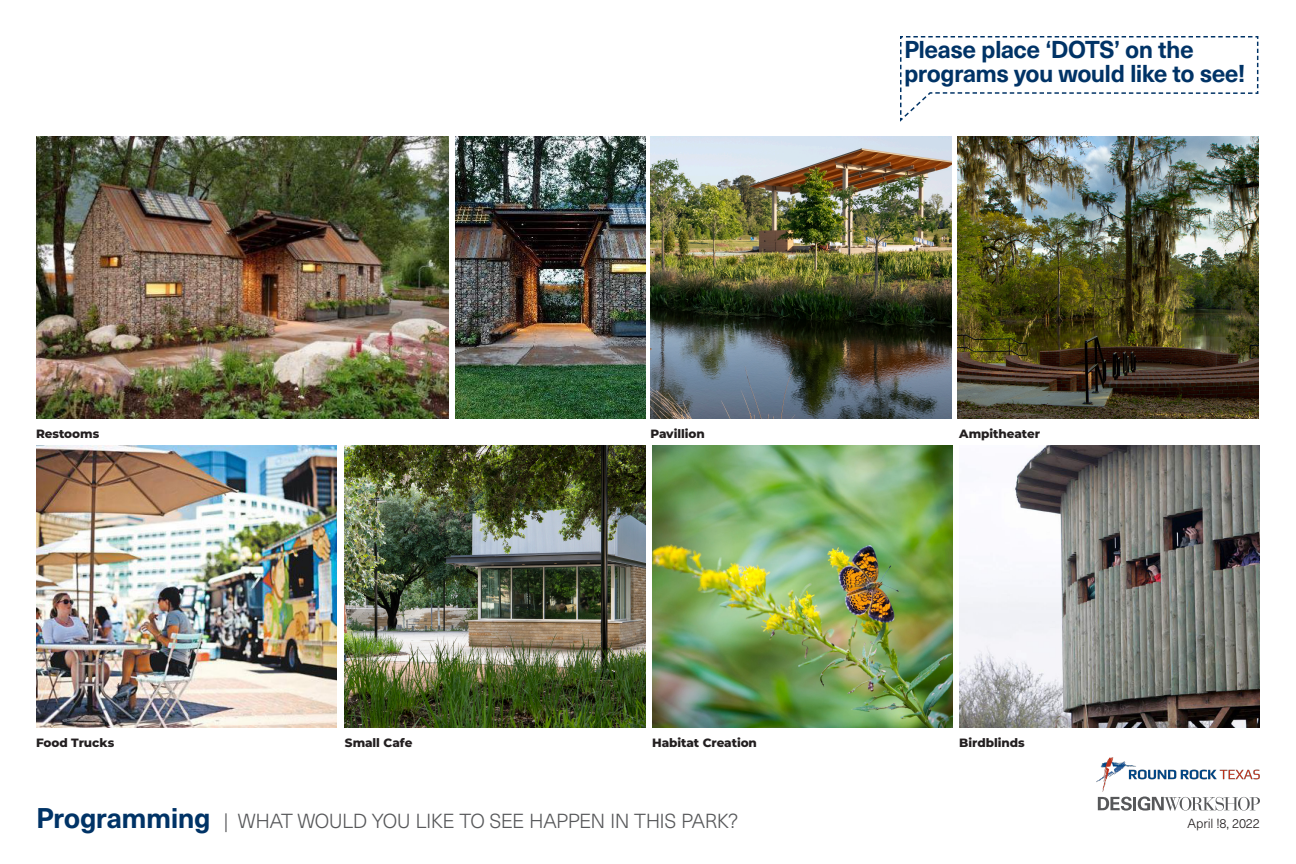
<style>
.page{position:relative;width:1296px;height:864px;background:#fff}
.page>*{position:absolute;margin:0;border:0;box-sizing:border-box;transform-origin:0 0}
.t1{font:700 24px/24px "Neue Haas Unica W1 G";letter-spacing:-.025em;color:#036}
.t2{font:300 20px "Neue Haas Unica W1 G";letter-spacing:-.025em;color:#57585a}
.t3{font:300 13px "Neue Haas Unica W1 G";letter-spacing:-.01em;color:#231f20}
.t4{font:800 12px "Montserrat";letter-spacing:-.005em;color:#231f20}
.s1{font-weight:700;font-size:28px;color:#036}
</style>
<div class="page">
<svg style="left:1098px;top:796px;width:162px;height:15px"></svg>
<img style="left:1096px;top:757px;width:164px;height:35px">
<img style="left:36px;top:446px;width:301px;height:282px">
<img style="left:345px;top:446px;width:301px;height:282px">
<img style="left:650px;top:136px;width:301px;height:282px">
<img style="left:958px;top:136px;width:300px;height:282px">
<img style="left:652px;top:446px;width:301px;height:282px">
<img style="left:959px;top:446px;width:301px;height:282px">
<img style="left:36px;top:136px;width:412px;height:282px">
<img style="left:455px;top:136px;width:190px;height:282px">
<svg style="left:900px;top:36px;width:359px;height:86px"></svg>
<p class="t4" style="left:36px;top:425px;width:65px">Restooms</p>
<p class="t4" style="left:36px;top:734px;width:80px">Food Trucks</p>
<h1 class="t1" style="left:904px;top:36px;width:343px">Please place ‘DOTS’ on the programs you would like to see!</h1>
<p class="t4" style="left:650px;top:425px;width:56px">Pavillion</p>
<p class="t4" style="left:959px;top:425px;width:82px">Ampitheater</p>
<p class="t4" style="left:345px;top:734px;width:69px">Small Cafe</p>
<p class="t4" style="left:652px;top:734px;width:106px">Habitat Creation</p>
<p class="t4" style="left:959px;top:734px;width:67px">Birdblinds</p>
<h2 class="t2" style="left:36px;top:806px;width:704px"><span class="s1">Programming</span> | WHAT WOULD YOU LIKE TO SEE HAPPEN IN THIS PARK?</h2>
<p class="t3" style="left:1188px;top:814px;width:74px">April !8, 2022</p>
</div>
